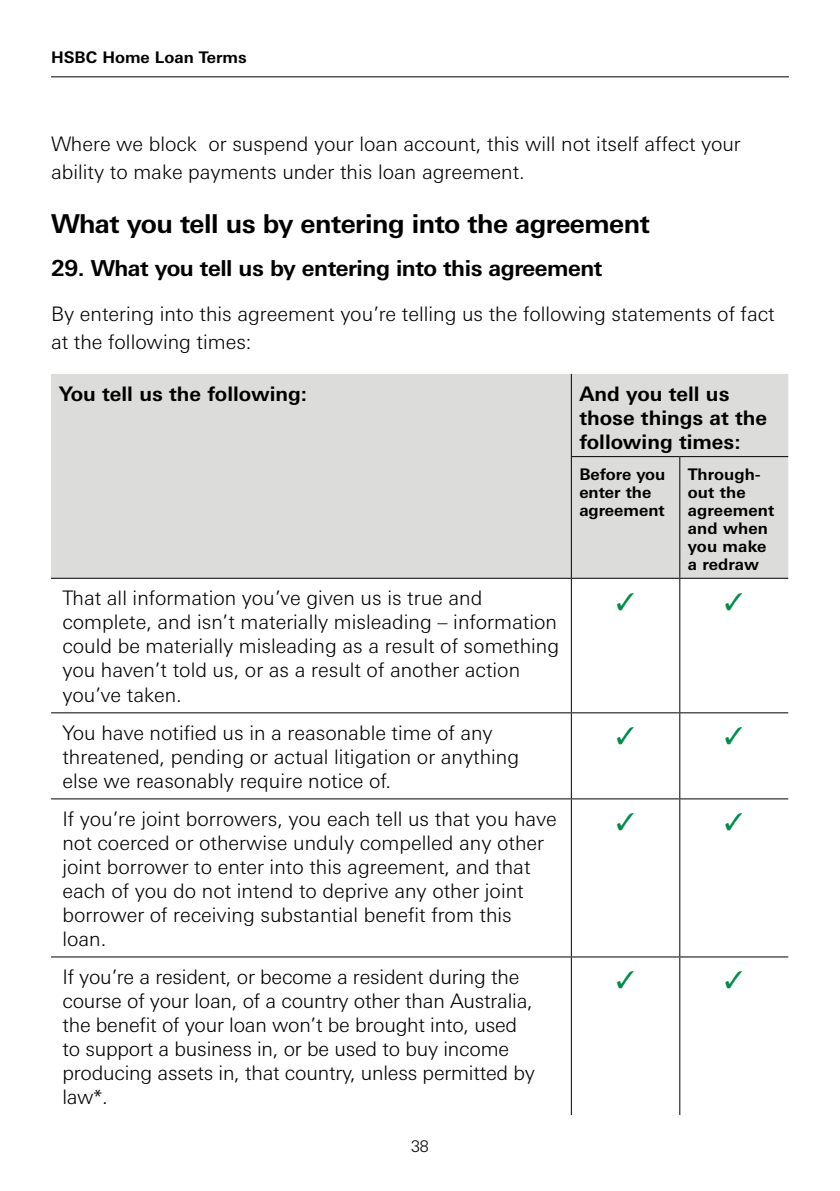
<style>
.page{position:relative;width:840px;height:1191px;background:#fff}
.page>*{position:absolute;margin:0;border:0;box-sizing:border-box;transform-origin:0 0}
.t1{font:700 26px "Univers Nextfor HSBC";letter-spacing:-.02em;color:#000}
.t2{font:700 22px "Univers Nextfor HSBC";letter-spacing:-.02em;color:#000}
.t3{font:300 20px/24px "Univers Nextfor HSBC";color:#000}
.t4{font:700 20px/24px "Univers Nextfor HSBC";color:#000}
.t5{font:700 16px/18px "Univers Nextfor HSBC";color:#000}
.t6{font:300 16px "Univers Nextfor HSBC";color:#000}
</style>
<div class="page">
<hr style="left:51px;top:76px;width:737px;height:1px;background:#000">
<div style="left:51px;top:374px;width:736px;height:204px;background:#dcdddb"></div>
<hr style="left:51px;top:578px;width:520px;height:1px;background:#000">
<hr style="left:570px;top:374px;width:1px;height:82px;background:#000">
<hr style="left:570px;top:456px;width:109px;height:1px;background:#000">
<hr style="left:570px;top:457px;width:1px;height:121px;background:#000">
<hr style="left:679px;top:456px;width:108px;height:1px;background:#000">
<hr style="left:679px;top:457px;width:1px;height:121px;background:#000">
<hr style="left:571px;top:578px;width:108px;height:1px;background:#000">
<hr style="left:679px;top:578px;width:108px;height:1px;background:#000">
<hr style="left:570px;top:579px;width:1px;height:133px;background:#000">
<hr style="left:679px;top:579px;width:1px;height:133px;background:#000">
<hr style="left:570px;top:713px;width:1px;height:85px;background:#000">
<hr style="left:679px;top:713px;width:1px;height:85px;background:#000">
<hr style="left:570px;top:799px;width:1px;height:157px;background:#000">
<hr style="left:679px;top:799px;width:1px;height:157px;background:#000">
<hr style="left:570px;top:957px;width:1px;height:158px;background:#000">
<hr style="left:679px;top:957px;width:1px;height:158px;background:#000">
<hr style="left:51px;top:798px;width:520px;height:1px;background:#000">
<hr style="left:51px;top:956px;width:520px;height:1px;background:#000">
<hr style="left:571px;top:956px;width:108px;height:1px;background:#000">
<hr style="left:679px;top:956px;width:108px;height:1px;background:#000">
<hr style="left:51px;top:712px;width:520px;height:1px;background:#000">
<hr style="left:571px;top:798px;width:108px;height:1px;background:#000">
<hr style="left:679px;top:798px;width:108px;height:1px;background:#000">
<hr style="left:571px;top:712px;width:108px;height:1px;background:#000">
<hr style="left:679px;top:712px;width:108px;height:1px;background:#000">
<p class="t5" style="left:51px;top:48px;width:197px">HSBC Home Loan Terms</p>
<p class="t3" style="left:51px;top:129px;width:691px;line-height:28px">Where we block or suspend your loan account, this will not itself affect your ability to make payments under this loan agreement.</p>
<h1 class="t1" style="left:51px;top:205px;width:600px">What you tell us by entering into the agreement</h1>
<p class="t2" style="left:51px;top:252px;width:552px">29. What you tell us by entering into this agreement</p>
<p class="t3" style="left:51px;top:298px;width:724px;line-height:28px">By entering into this agreement you’re telling us the following statements of fact at the following times:</p>
<p class="t4" style="left:59px;top:380px;width:249px">You tell us the following:</p>
<p class="t4" style="left:579px;top:380px;width:189px">And you tell us those things at the following times:</p>
<p class="t5" style="left:579px;top:464px;width:87px">Before you enter the agreement</p>
<p class="t5" style="left:687px;top:464px;width:88px">Through&shy;out the agreement and when you make a redraw</p>
<p class="t3" style="left:62px;top:585px;width:498px">That all information you’ve given us is true and complete, and isn’t materially misleading – information could be materially misleading as a result of something you haven’t told us, or as a result of another action you’ve taken.</p>
<p class="t3" style="left:62px;top:719px;width:458px">You have notified us in a reasonable time of any threatened, pending or actual litigation or anything else we reasonably require notice of.</p>
<p class="t3" style="left:62px;top:805px;width:495px">If you’re joint borrowers, you each tell us that you have not coerced or otherwise unduly compelled any other joint borrower to enter into this agreement, and that each of you do not intend to deprive any other joint borrower of receiving substantial benefit from this loan.</p>
<p class="t3" style="left:62px;top:963px;width:473px">If you’re a resident, or become a resident during the course of your loan, of a country other than Australia, the benefit of your loan won’t be brought into, used to support a business in, or be used to buy income producing assets in, that country, unless permitted by law*.</p>
<p class="t6" style="left:411px;top:1135px;width:19px">38</p>
</div>
